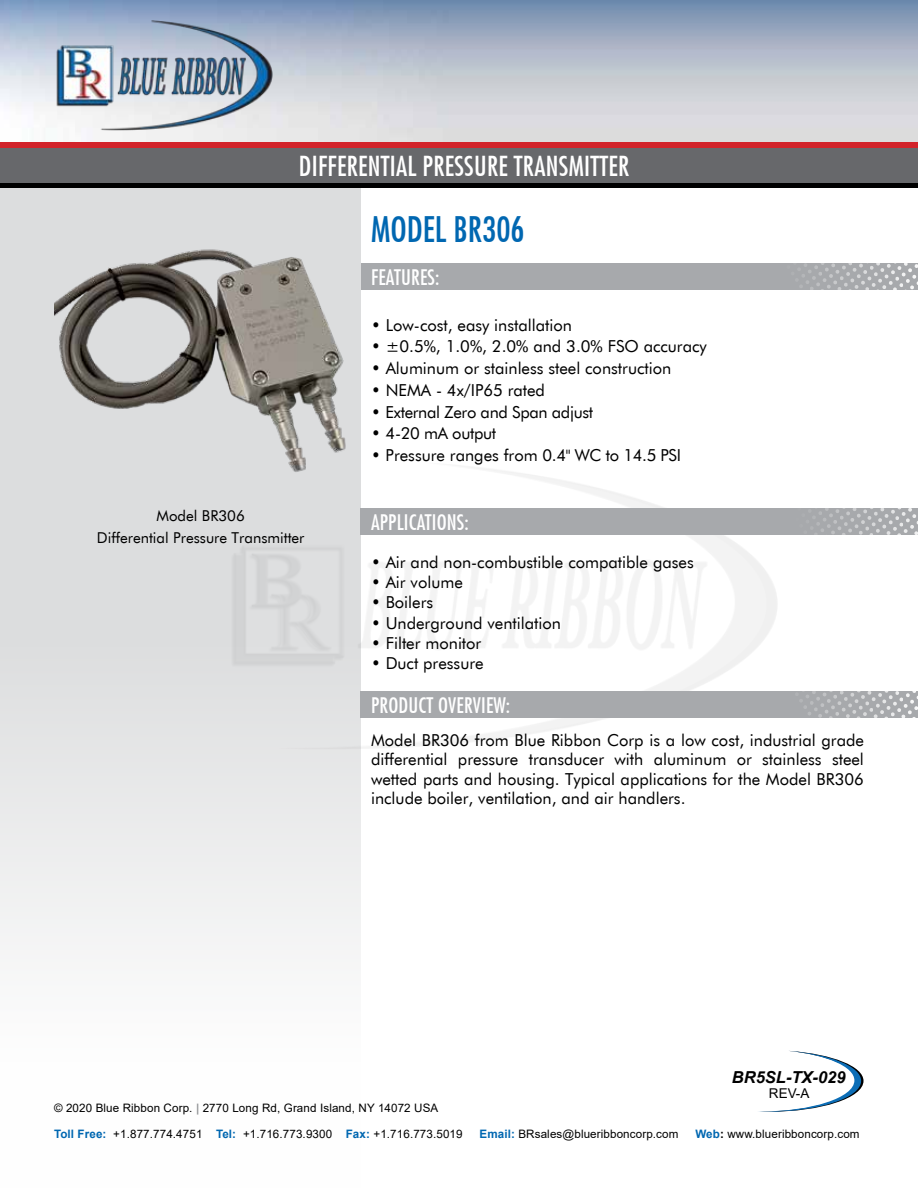
<style>
.page{position:relative;width:918px;height:1188px;background:#fff}
.page>*{position:absolute;margin:0;border:0;box-sizing:border-box;transform-origin:0 0}
.t1{font:500 condensed 34.5px "Futura";color:#0067b1}
.t2{font:500 condensed 27px "Futura";letter-spacing:.01em;color:#fff}
.t3{font:500 condensed 21px "Futura";letter-spacing:.01em;color:#fff}
.t4{font:16.5px/19.5px "Futura BT";color:#000;text-align:justify}
.t5{font:16.5px "Futura BT";letter-spacing:-.02em;color:#000}
.t6{font:italic 700 16.5px "Arial";color:#000}
.t7{font:15px/21.8px "Futura BT";color:#000;text-align:center}
.t8{font:13.5px "Arial";color:#000}
.t9{font:11.7px/25.5px "Arial";letter-spacing:.01em;color:#000}
.s1{font-weight:700;font-style:italic;color:#939598}
.s2{font-weight:700;color:#0067b1}
.s3{font-weight:700}
</style>
<div class="page">
<svg style="left:758px;top:1051px;width:106px;height:61px"></svg>
<img style="left:0;top:0;width:918px;height:146px">
<div style="left:320px;top:263px;width:598px;height:27px;background:#a7a9ac"></div>
<svg style="left:799px;top:263px;width:119px;height:27px"></svg>
<div style="left:0;top:146px;width:361px;height:1042px;background:linear-gradient(to bottom,#d0d2d3,#fcfcfc)"></div>
<div style="left:0;top:146px;width:918px;height:37px;background:#67686b"></div>
<hr style="left:0;top:183px;width:918px;height:4px;background:#000">
<img style="left:226px;top:463px;width:551px;height:286px">
<div style="left:361px;top:508px;width:557px;height:27px;background:#a7a9ac"></div>
<div style="left:361px;top:691px;width:557px;height:27px;background:#a7a9ac"></div>
<svg style="left:757px;top:634px;width:161px;height:115px"></svg>
<img style="left:54px;top:205px;width:295px;height:295px">
<svg style="left:757px;top:463px;width:161px;height:121px"></svg>
<img style="left:54px;top:19px;width:220px;height:112px">
<h2 class="t2" style="left:299px;top:150px;width:332px">DIFFERENTIAL PRESSURE TRANSMITTER</h2>
<h1 class="t1" style="left:371px;top:208px;width:155px">MODEL BR306</h1>
<p class="t3" style="left:371px;top:265px;width:70px">FEATURES:</p>
<p class="t7" style="left:97px;top:505px;width:209px">Model BR306<br>Differential Pressure Transmitter</p>
<p class="t4" style="left:371px;top:315px;width:202px">• Low-cost, easy installation</p>
<p class="t4" style="left:371px;top:337px;width:337px">• ±0.5%, 1.0%, 2.0% and 3.0% FSO accuracy</p>
<p class="t4" style="left:371px;top:358px;width:302px">• Aluminum or stainless steel construction</p>
<p class="t4" style="left:371px;top:380px;width:176px">• NEMA - 4x/IP65 rated</p>
<p class="t5" style="left:371px;top:402px;width:224px">• External Zero and Span adjust</p>
<p class="t5" style="left:371px;top:424px;width:127px">• 4-20 mA output</p>
<p class="t4" style="left:371px;top:445px;width:312px">• Pressure ranges from 0.4" WC to 14.5 PSI</p>
<p class="t3" style="left:371px;top:509px;width:99px">APPLICATIONS:</p>
<p class="t4" style="left:371px;top:552px;width:324px">• Air and non-combustible compatible gases</p>
<p class="t4" style="left:371px;top:572px;width:93px">• Air volume</p>
<p class="t4" style="left:371px;top:593px;width:64px">• Boilers</p>
<p class="t4" style="left:371px;top:613px;width:192px">• Underground ventilation</p>
<p class="t4" style="left:371px;top:633px;width:112px">• Filter monitor</p>
<p class="t4" style="left:371px;top:653px;width:114px">• Duct pressure</p>
<p class="t3" style="left:371px;top:692px;width:141px">PRODUCT OVERVIEW:</p>
<p class="t4" style="left:371px;top:730px;width:494px">Model BR306 from Blue Ribbon Corp is a low cost, industrial grade differential pressure transducer with aluminum or stainless steel wetted parts and housing. Typical applications for the Model BR306 include boiler, ventilation, and air handlers.</p>
<p class="t6" style="left:732px;top:1066px;width:115px">BR5SL-TX-029</p>
<p class="t8" style="left:769px;top:1084px;width:42px">REV-A</p>
<p class="t9" style="left:54px;top:1096px;width:410px">© 2020 Blue Ribbon Corp. <span class="s1">|</span> 2770 Long Rd, Grand Island, NY 14072 USA<br><span class="s2">Toll Free:</span> +1.877.774.4751 <span class="s2">Tel:</span> +1.716.773.9300 <span class="s2">Fax:</span> +1.716.773.5019</p>
<p class="t9" style="left:480px;top:1121px;width:200px"><span class="s2">Email:</span> BRsales@blueribboncorp.com</p>
<p class="t9" style="left:695px;top:1121px;width:166px"><span class="s2">Web</span><span class="s3">:</span> www.blueribboncorp.com</p>
</div>
